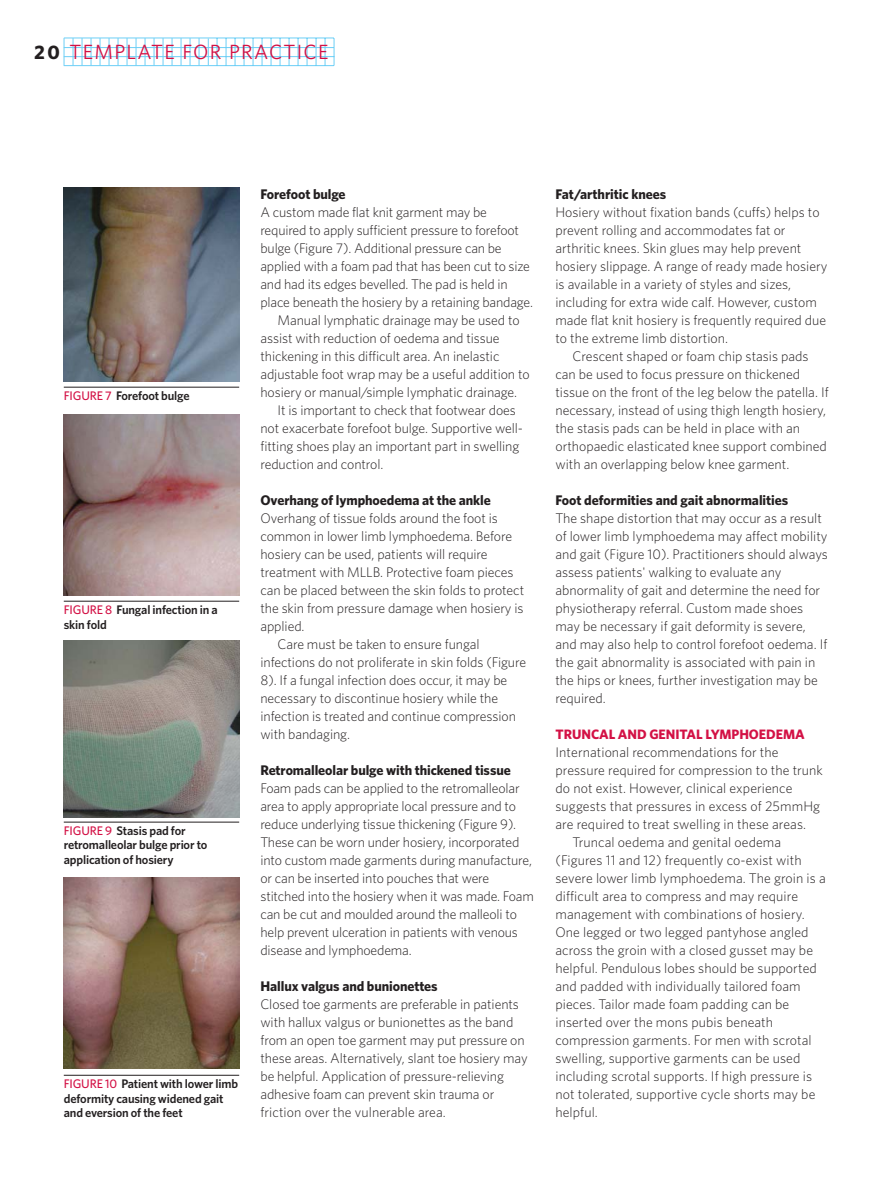
<style>
.page{position:relative;width:893px;height:1191px;background:#fff}
.page>*{position:absolute;margin:0;border:0;box-sizing:border-box;transform-origin:0 0}
.t1{font:20.55px "Whitney";letter-spacing:.06em;color:#d31145}
.t2{font:300 13.95px/18px "Whitney";letter-spacing:-.005em;color:#231f20}
.t3{font:700 13.95px "Whitney";letter-spacing:-.005em;color:#231f20}
.t4{font:700 13.65px "Whitney";letter-spacing:-.005em;color:#d31145}
.t5{font:600 12.45px/14.5px "Whitney";letter-spacing:-.015em;color:#231f20}
.s1{font-weight:700;font-size:19.65px;color:#231f20}
.s2{font-weight:500;color:#d31145}
</style>
<div class="page">
<svg style="left:118px;top:39px;width:1px;height:26px"></svg>
<svg style="left:109px;top:39px;width:1px;height:26px"></svg>
<svg style="left:100px;top:39px;width:1px;height:26px"></svg>
<svg style="left:91px;top:39px;width:1px;height:26px"></svg>
<svg style="left:82px;top:39px;width:1px;height:26px"></svg>
<svg style="left:73px;top:39px;width:1px;height:26px"></svg>
<svg style="left:64px;top:39px;width:1px;height:26px"></svg>
<svg style="left:127px;top:39px;width:1px;height:26px"></svg>
<svg style="left:136px;top:39px;width:1px;height:26px"></svg>
<svg style="left:145px;top:39px;width:1px;height:26px"></svg>
<svg style="left:154px;top:39px;width:1px;height:26px"></svg>
<svg style="left:163px;top:39px;width:1px;height:26px"></svg>
<svg style="left:172px;top:39px;width:1px;height:26px"></svg>
<svg style="left:181px;top:39px;width:1px;height:26px"></svg>
<svg style="left:190px;top:39px;width:1px;height:26px"></svg>
<svg style="left:199px;top:39px;width:1px;height:26px"></svg>
<svg style="left:208px;top:39px;width:1px;height:26px"></svg>
<svg style="left:217px;top:39px;width:1px;height:26px"></svg>
<svg style="left:226px;top:39px;width:1px;height:26px"></svg>
<svg style="left:235px;top:39px;width:1px;height:26px"></svg>
<svg style="left:244px;top:39px;width:1px;height:26px"></svg>
<svg style="left:253px;top:39px;width:1px;height:26px"></svg>
<svg style="left:262px;top:39px;width:1px;height:26px"></svg>
<svg style="left:271px;top:39px;width:1px;height:26px"></svg>
<svg style="left:280px;top:39px;width:1px;height:26px"></svg>
<svg style="left:289px;top:39px;width:1px;height:26px"></svg>
<svg style="left:298px;top:39px;width:1px;height:26px"></svg>
<svg style="left:307px;top:39px;width:1px;height:26px"></svg>
<svg style="left:316px;top:39px;width:1px;height:26px"></svg>
<svg style="left:325px;top:39px;width:1px;height:26px"></svg>
<svg style="left:334px;top:38px;width:1px;height:28px"></svg>
<hr style="left:64px;top:47px;width:270px;height:1px;background:#6dcff6">
<hr style="left:64px;top:38px;width:270px;height:1px;background:#6dcff6">
<hr style="left:64px;top:56px;width:270px;height:1px;background:#6dcff6">
<hr style="left:64px;top:65px;width:270px;height:1px;background:#6dcff6">
<img style="left:64px;top:188px;width:175px;height:193px">
<hr style="left:64px;top:387px;width:175px;height:1px;background:#231f20">
<hr style="left:64px;top:601px;width:175px;height:1px;background:#231f20">
<img style="left:64px;top:415px;width:175px;height:180px">
<img style="left:64px;top:640px;width:175px;height:177px">
<hr style="left:64px;top:822px;width:175px;height:1px;background:#231f20">
<hr style="left:64px;top:1075px;width:175px;height:1px;background:#231f20">
<img style="left:64px;top:877px;width:175px;height:191px">
<h1 class="t1" style="left:34px;top:44px;width:296px"><span class="s1">20</span> TEMPLATE FOR PRACTICE</h1>
<p class="t5" style="left:64px;top:389px;width:127px"><span class="s2">FIGURE 7</span> Forefoot bulge</p>
<p class="t5" style="left:64px;top:603px;width:155px"><span class="s2">FIGURE 8</span> Fungal infection in a skin fold</p>
<p class="t5" style="left:64px;top:824px;width:145px"><span class="s2">FIGURE 9</span> Stasis pad for retromalleolar bulge prior to application of hosiery</p>
<p class="t5" style="left:64px;top:1077px;width:176px"><span class="s2">FIGURE 10</span> Patient with lower limb deformity causing widened gait and eversion of the feet</p>
<p class="t3" style="left:260px;top:189px;width:87px">Forefoot bulge</p>
<p class="t2" style="left:260px;top:204px;width:228px">A custom made flat knit garment may be</p>
<p class="t2" style="left:260px;top:222px;width:260px">required to apply sufficient pressure to forefoot</p>
<p class="t2" style="left:260px;top:240px;width:243px">bulge (Figure 7). Additional pressure can be</p>
<p class="t2" style="left:260px;top:258px;width:271px">applied with a foam pad that has been cut to size</p>
<p class="t2" style="left:260px;top:276px;width:249px">and had its edges bevelled. The pad is held in</p>
<p class="t2" style="left:260px;top:294px;width:274px">place beneath the hosiery by a retaining bandage.</p>
<p class="t2" style="left:277px;top:312px;width:244px">Manual lymphatic drainage may be used to</p>
<p class="t2" style="left:260px;top:330px;width:241px">assist with reduction of oedema and tissue</p>
<p class="t2" style="left:260px;top:348px;width:241px">thickening in this difficult area. An inelastic</p>
<p class="t2" style="left:260px;top:366px;width:271px">adjustable foot wrap may be a useful addition to</p>
<p class="t2" style="left:260px;top:384px;width:258px">hosiery or manual/simple lymphatic drainage.</p>
<p class="t2" style="left:277px;top:402px;width:240px">It is important to check that footwear does</p>
<p class="t2" style="left:260px;top:420px;width:264px">not exacerbate forefoot bulge. Supportive well-</p>
<p class="t2" style="left:260px;top:438px;width:260px">fitting shoes play an important part in swelling</p>
<p class="t2" style="left:260px;top:456px;width:124px">reduction and control.</p>
<p class="t3" style="left:260px;top:495px;width:232px">Overhang of lymphoedema at the ankle</p>
<p class="t2" style="left:260px;top:510px;width:239px">Overhang of tissue folds around the foot is</p>
<p class="t2" style="left:260px;top:528px;width:253px">common in lower limb lymphoedema. Before</p>
<p class="t2" style="left:260px;top:546px;width:229px">hosiery can be used, patients will require</p>
<p class="t2" style="left:260px;top:564px;width:254px">treatment with MLLB. Protective foam pieces</p>
<p class="t2" style="left:260px;top:582px;width:265px">can be placed between the skin folds to protect</p>
<p class="t2" style="left:260px;top:600px;width:265px">the skin from pressure damage when hosiery is</p>
<p class="t2" style="left:260px;top:618px;width:46px">applied.</p>
<p class="t2" style="left:277px;top:636px;width:204px">Care must be taken to ensure fungal</p>
<p class="t2" style="left:260px;top:654px;width:267px">infections do not proliferate in skin folds (Figure</p>
<p class="t2" style="left:260px;top:672px;width:248px">8). If a fungal infection does occur, it may be</p>
<p class="t2" style="left:260px;top:690px;width:239px">necessary to discontinue hosiery while the</p>
<p class="t2" style="left:260px;top:708px;width:257px">infection is treated and continue compression</p>
<p class="t2" style="left:260px;top:726px;width:91px">with bandaging.</p>
<p class="t3" style="left:260px;top:765px;width:252px">Retromalleolar bulge with thickened tissue</p>
<p class="t2" style="left:260px;top:780px;width:275px">Foam pads can be applied to the retromalleolar area to apply appropriate local pressure and to reduce underlying tissue thickening (Figure 9).<br>These can be worn under hosiery, incorporated into custom made garments during manufacture, or can be inserted into pouches that were stitched into the hosiery when it was made. Foam can be cut and moulded around the malleoli to help prevent ulceration in patients with venous disease and lymphoedema.</p>
<p class="t3" style="left:260px;top:981px;width:179px">Hallux valgus and bunionettes</p>
<p class="t2" style="left:260px;top:996px;width:269px">Closed toe garments are preferable in patients with hallux valgus or bunionettes as the band from an open toe garment may put pressure on these areas. Alternatively, slant toe hosiery may be helpful. Application of pressure-relieving adhesive foam can prevent skin trauma or friction over the vulnerable area.</p>
<p class="t3" style="left:555px;top:189px;width:112px">Fat/arthritic knees</p>
<p class="t2" style="left:555px;top:204px;width:273px">Hosiery without fixation bands (cuffs) helps to prevent rolling and accommodates fat or arthritic knees. Skin glues may help prevent hosiery slippage. A range of ready made hosiery is available in a variety of styles and sizes, including for extra wide calf. However, custom made flat knit hosiery is frequently required due to the extreme limb distortion.</p>
<p class="t2" style="left:555px;top:348px;width:275px;text-indent:17px">Crescent shaped or foam chip stasis pads can be used to focus pressure on thickened tissue on the front of the leg below the patella. If necessary, instead of using thigh length hosiery, the stasis pads can be held in place with an orthopaedic elasticated knee support combined with an overlapping below knee garment.</p>
<p class="t3" style="left:555px;top:495px;width:234px">Foot deformities and gait abnormalities</p>
<p class="t2" style="left:555px;top:510px;width:274px">The shape distortion that may occur as a result of lower limb lymphoedema may affect mobility and gait (Figure 10). Practitioners should always assess patients' walking to evaluate any abnormality of gait and determine the need for physiotherapy referral. Custom made shoes may be necessary if gait deformity is severe, and may also help to control forefoot oedema. If the gait abnormality is associated with pain in the hips or knees, further investigation may be required.</p>
<p class="t4" style="left:555px;top:729px;width:251px">TRUNCAL AND GENITAL LYMPHOEDEMA</p>
<p class="t2" style="left:555px;top:744px;width:225px">International recommendations for the</p>
<p class="t2" style="left:555px;top:762px;width:269px">pressure required for compression to the trunk</p>
<p class="t2" style="left:555px;top:780px;width:239px">do not exist. However, clinical experience</p>
<p class="t2" style="left:555px;top:798px;width:266px">suggests that pressures in excess of 25mmHg</p>
<p class="t2" style="left:555px;top:816px;width:252px">are required to treat swelling in these areas.</p>
<p class="t2" style="left:572px;top:834px;width:210px">Truncal oedema and genital oedema</p>
<p class="t2" style="left:555px;top:852px;width:248px">(Figures 11 and 12) frequently co-exist with</p>
<p class="t2" style="left:555px;top:870px;width:272px">severe lower limb lymphoedema. The groin is a</p>
<p class="t2" style="left:555px;top:888px;width:244px">difficult area to compress and may require</p>
<p class="t2" style="left:555px;top:906px;width:251px">management with combinations of hosiery.</p>
<p class="t2" style="left:555px;top:924px;width:255px">One legged or two legged pantyhose angled</p>
<p class="t2" style="left:555px;top:942px;width:259px">across the groin with a closed gusset may be</p>
<p class="t2" style="left:555px;top:960px;width:263px">helpful. Pendulous lobes should be supported</p>
<p class="t2" style="left:555px;top:978px;width:247px">and padded with individually tailored foam</p>
<p class="t2" style="left:555px;top:996px;width:235px">pieces. Tailor made foam padding can be</p>
<p class="t2" style="left:555px;top:1014px;width:219px">inserted over the mons pubis beneath</p>
<p class="t2" style="left:555px;top:1032px;width:258px">compression garments. For men with scrotal</p>
<p class="t2" style="left:555px;top:1050px;width:246px">swelling, supportive garments can be used</p>
<p class="t2" style="left:555px;top:1068px;width:258px">including scrotal supports. If high pressure is</p>
<p class="t2" style="left:555px;top:1086px;width:261px">not tolerated, supportive cycle shorts may be</p>
<p class="t2" style="left:555px;top:1104px;width:44px">helpful.</p>
</div>
